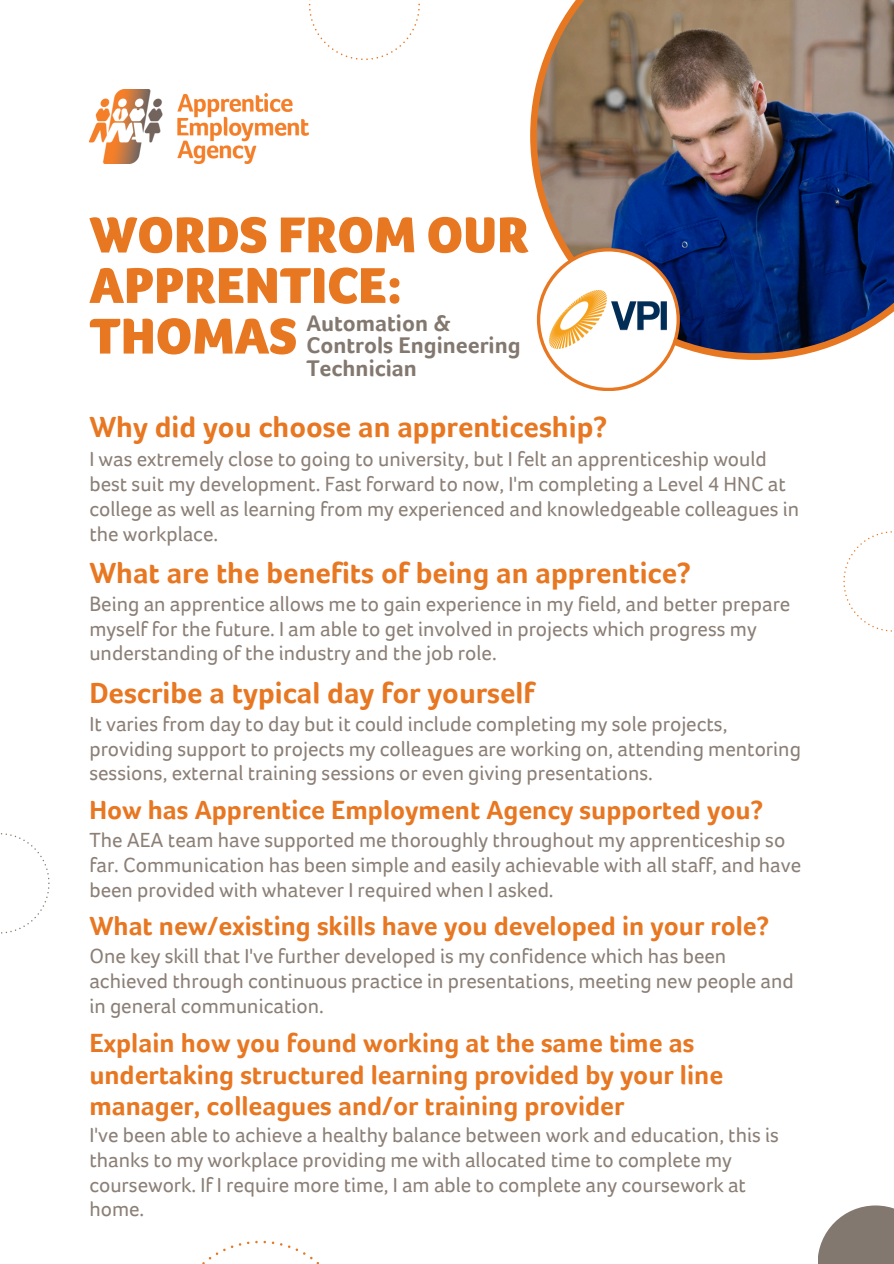
<style>
.page{position:relative;width:894px;height:1264px;background:#fff}
.page>*{position:absolute;margin:0;border:0;box-sizing:border-box;transform-origin:0 0}
.t1{font:900 51.75px/50.7px "Foco";color:#e87722}
.t2{font:700 30px "Foco";color:#e87722}
.t3{font:700 27px/31.5px "Foco";color:#e87722}
.t4{font:700 23.25px/22.5px "Foco";color:#83786f}
.t5{font:21px/24.8px "Foco";color:#8b7f76}
</style>
<div class="page">
<svg style="left:843px;top:531px;width:49px;height:100px"></svg>
<svg style="left:530px;top:85px;width:280px;height:275px"></svg>
<img style="left:536px;top:0;width:357px;height:353px">
<img style="left:89px;top:89px;width:220px;height:75px">
<svg style="left:536px;top:248px;width:143px;height:143px"></svg>
<svg style="left:818px;top:1205px;width:75px;height:58px;fill:#83786f"></svg>
<svg style="left:309px;top:0;width:111px;height:60px"></svg>
<svg style="left:1px;top:833px;width:48px;height:100px"></svg>
<svg style="left:202px;top:1240px;width:117px;height:23px"></svg>
<div style="left:540px;top:251px;width:136px;height:137px;background:#fff;border-radius:50%"></div>
<img style="left:549px;top:291px;width:117px;height:57px">
<p class="t1" style="left:89px;top:210px;width:441px">WORDS FROM OUR<br>APPRENTICE:<br>THOMAS</p>
<h2 class="t4" style="left:306px;top:311px;width:216px">Automation &amp;<br>Controls Engineering<br>Technician</h2>
<h1 class="t2" style="left:89px;top:409px;width:519px">Why did you choose an apprenticeship?</h1>
<p class="t5" style="left:89px;top:447px;width:711px">I was extremely close to going to university, but I felt an apprenticeship would best suit my development. Fast forward to now, I'm completing a Level 4 HNC at college as well as learning from my experienced and knowledgeable colleagues in the workplace.</p>
<h3 class="t2" style="left:89px;top:555px;width:603px">What are the benefits of being an apprentice?</h3>
<p class="t5" style="left:89px;top:591px;width:702px">Being an apprentice allows me to gain experience in my field, and better prepare myself for the future. I am able to get involved in projects which progress my understanding of the industry and the job role.</p>
<h2 class="t2" style="left:89px;top:675px;width:446px">Describe a typical day for yourself</h2>
<p class="t5" style="left:89px;top:711px;width:713px">It varies from day to day but it could include completing my sole projects, providing support to projects my colleagues are working on, attending mentoring sessions, external training sessions or even giving presentations.</p>
<p class="t3" style="left:89px;top:794px;width:675px">How has Apprentice Employment Agency supported you?</p>
<p class="t5" style="left:89px;top:827px;width:713px">The AEA team have supported me thoroughly throughout my apprenticeship so far. Communication has been simple and easily achievable with all staff, and have been provided with whatever I required when I asked.</p>
<h2 class="t3" style="left:89px;top:910px;width:681px">What new/existing skills have you developed in your role?</h2>
<p class="t5" style="left:89px;top:943px;width:705px">One key skill that I've further developed is my confidence which has been achieved through continuous practice in presentations, meeting new people and in general communication.</p>
<h2 class="t3" style="left:89px;top:1027px;width:635px">Explain how you found working at the same time as undertaking structured learning provided by your line manager, colleagues and/or training provider</h2>
<p class="t5" style="left:89px;top:1122px;width:691px">I've been able to achieve a healthy balance between work and education, this is thanks to my workplace providing me with allocated time to complete my coursework. If I require more time, I am able to complete any coursework at home.</p>
</div>
